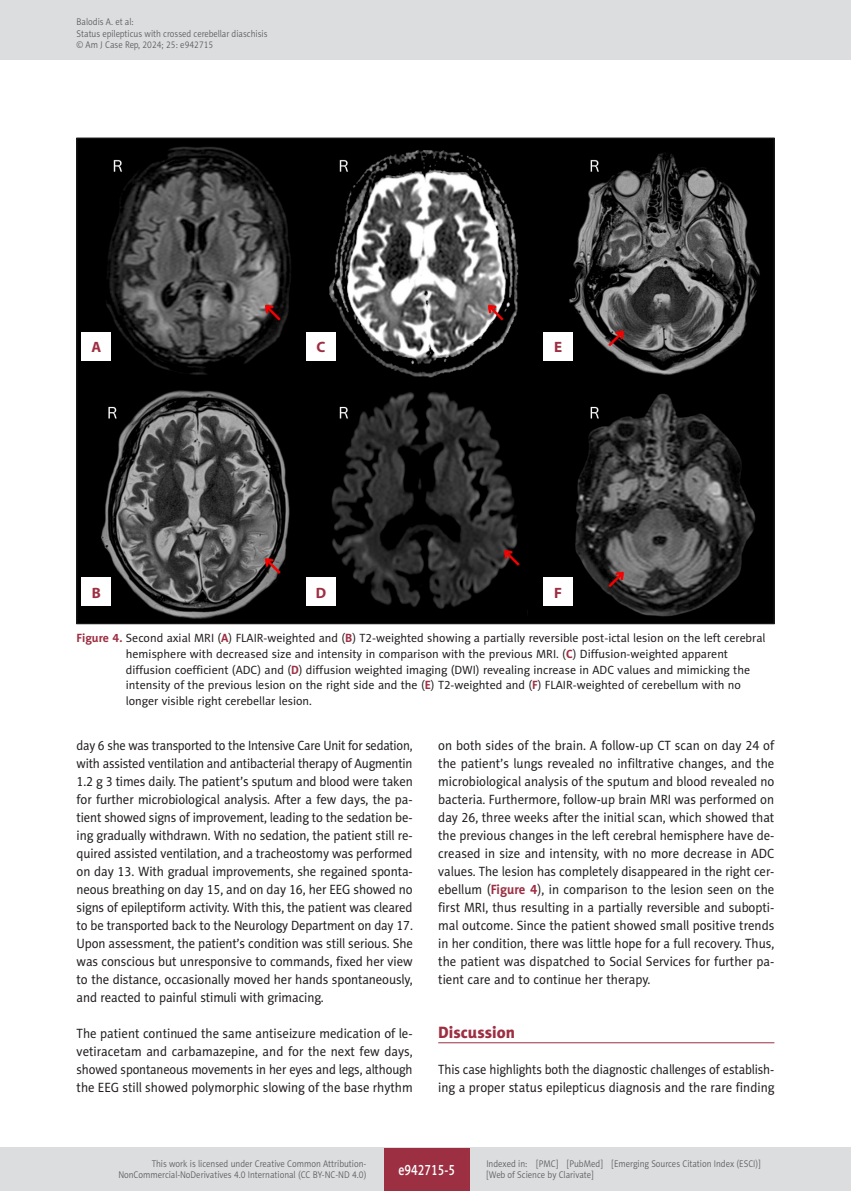
<style>
.page{position:relative;width:851px;height:1191px;background:#fff}
.page>*{position:absolute;margin:0;border:0;box-sizing:border-box;transform-origin:0 0}
.AJCR_Headline_1{font:16.5px "Naomi Sans EFN Heavy";color:#9d2f42}
.t1{font:15px "Naomi Sans EFN Medium";color:#fff;scale:.8 1}
.t2{font:700 15px "Myriad Pro";color:#9d2f42}
.AJCR_Body{font:13.5px/18px "Naomi Sans EFN";color:#231f20;text-align:justify;scale:.95 1}
.AJCR_Body-2{font:13.5px/18px "Naomi Sans EFN";color:#231f20;text-align:justify;scale:.92 1}
.AJCR_Body-3{font:13.5px/18px "Naomi Sans EFN";color:#231f20;scale:.93 1}
.AJCR_Rycina_tytul{font:12px/15.8px "Naomi Sans EFN";color:#231f20}
.t3{font:9.75px/11.2px "Naomi Sans EFN Light";color:#57585a;scale:.9 1}
.s1{font-weight:700;color:#9d2f42}
</style>
<div class="page">
<img style="left:79px;top:140px;width:693px;height:482px">
<div style="left:82px;top:332px;width:29px;height:28px;background:#fff"></div>
<div style="left:82px;top:578px;width:29px;height:28px;background:#fff"></div>
<div style="left:306px;top:332px;width:29px;height:28px;background:#fff"></div>
<div style="left:543px;top:332px;width:30px;height:28px;background:#fff"></div>
<div style="left:306px;top:578px;width:29px;height:28px;background:#fff"></div>
<div style="left:543px;top:578px;width:30px;height:28px;background:#fff"></div>
<hr style="left:438px;top:1042px;width:336px;height:1px;background:#9d2f42">
<div style="left:0;top:0;width:850px;height:60px;background:#dcdddf"></div>
<div style="left:0;top:1148px;width:850px;height:43px;background:#dcdddf"></div>
<div style="left:384px;top:1147px;width:85px;height:43px;background:#9d2f42"></div>
<p class="t3" style="left:77px;top:16px;width:213px">Balodis A. et al:<br>Status epilepticus with crossed cerebellar diaschisis © Am J Case Rep, 2024; 25: e942715</p>
<p class="t2" style="left:91px;top:337px;width:11px">A</p>
<p class="t2" style="left:92px;top:583px;width:11px">B</p>
<p class="t2" style="left:316px;top:337px;width:10px">C</p>
<p class="t2" style="left:554px;top:337px;width:10px">E</p>
<p class="t2" style="left:316px;top:583px;width:12px">D</p>
<p class="t2" style="left:554px;top:583px;width:9px">F</p>
<p class="AJCR_Rycina_tytul" style="left:126px;top:630px;width:641px;text-indent:-49px"><span class="s1">Figure 4.</span> Second axial MRI (<span class="s1">A</span>) FLAIR-weighted and (<span class="s1">B</span>) T2-weighted showing a partially reversible post-ictal lesion on the left cerebral hemisphere with decreased size and intensity in comparison with the previous MRI. (<span class="s1">C</span>) Diffusion-weighted apparent diffusion coefficient (ADC) and (<span class="s1">D</span>) diffusion weighted imaging (DWI) revealing increase in ADC values and mimicking the intensity of the previous lesion on the right side and the (<span class="s1">E</span>) T2-weighted and (<span class="s1">F</span>) FLAIR-weighted of cerebellum with no longer visible right cerebellar lesion.</p>
<p class="AJCR_Body-2" style="left:77px;top:736px;width:367px">day 6 she was transported to the Intensive Care Unit for sedation, with assisted ventilation and antibacterial therapy of Augmentin 1.2 g 3 times daily. The patient’s sputum and blood were taken for further microbiological analysis. After a few days, the pa&shy;tient showed signs of improvement, leading to the sedation be&shy;ing gradually withdrawn. With no sedation, the patient still re&shy;quired assisted ventilation, and a tracheostomy was performed on day 13. With gradual improvements, she regained sponta&shy;neous breathing on day 15, and on day 16, her EEG showed no signs of epileptiform activity. With this, the patient was cleared to be transported back to the Neurology Department on day 17.<br>Upon assessment, the patient’s condition was still serious. She was conscious but unresponsive to commands, fixed her view to the distance, occasionally moved her hands spontaneously, and reacted to painful stimuli with grimacing.</p>
<p class="AJCR_Body" style="left:77px;top:1024px;width:355px">The patient continued the same antiseizure medication of le&shy;vetiracetam and carbamazepine, and for the next few days, showed spontaneous movements in her eyes and legs, although the EEG still showed polymorphic slowing of the base rhythm</p>
<p class="AJCR_Body" style="left:438px;top:736px;width:355px">on both sides of the brain. A follow-up CT scan on day 24 of the patient’s lungs revealed no infiltrative changes, and the microbiological analysis of the sputum and blood revealed no bacteria. Furthermore, follow-up brain MRI was performed on day 26, three weeks after the initial scan, which showed that the previous changes in the left cerebral hemisphere have de&shy;creased in size and intensity, with no more decrease in ADC values. The lesion has completely disappeared in the right cer&shy;ebellum (<span class="s1">Figure 4</span>), in comparison to the lesion seen on the first MRI, thus resulting in a partially reversible and subopti&shy;mal outcome. Since the patient showed small positive trends in her condition, there was little hope for a full recovery. Thus, the patient was dispatched to Social Services for further pa&shy;tient care and to continue her therapy.</p>
<p class="AJCR_Headline_1" style="left:438px;top:1022px;width:78px">Discussion</p>
<p class="AJCR_Body-3" style="left:438px;top:1060px;width:363px">This case highlights both the diagnostic challenges of establish&shy;ing a proper status epilepticus diagnosis and the rare finding</p>
<p class="t3" style="left:118px;top:1158px;width:277px;text-align:right">This work is licensed under Creative Common Attribution-<br>NonCommercial-NoDerivatives 4.0 International (CC BY-NC-ND 4.0)</p>
<p class="t1" style="left:398px;top:1160px;width:72px">e942715-5</p>
<p class="t3" style="left:486px;top:1158px;width:306px">Indexed in: [PMC] [PubMed] [Emerging Sources Citation Index (ESCI)] [Web of Science by Clarivate]</p>
</div>
